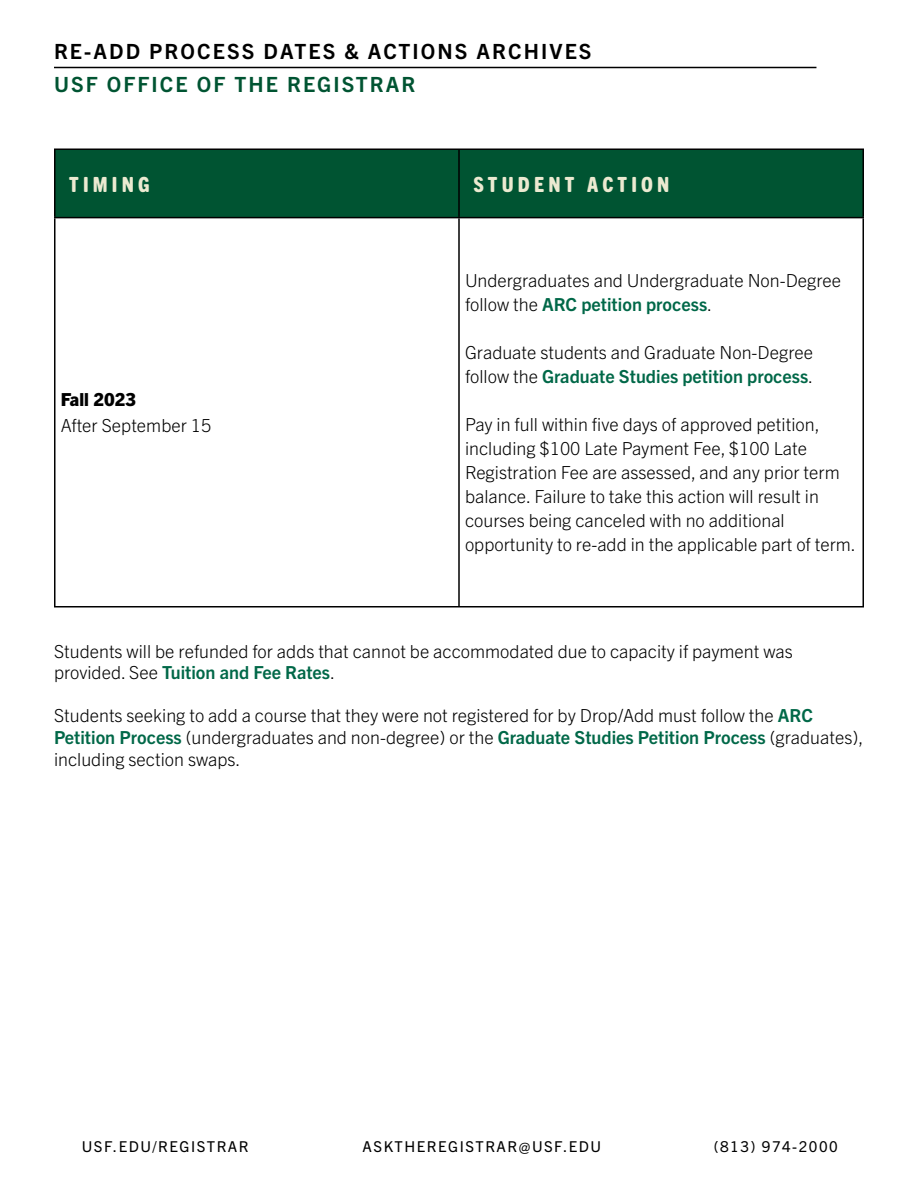
<style>
.page{position:relative;width:918px;height:1188px;background:#fff}
.page>*{position:absolute;margin:0;border:0;box-sizing:border-box;transform-origin:0 0}
.t1{font:700 21px "Trade Gothic Next LT Pro";letter-spacing:.1em;color:#000}
.t2{font:700 21px "Trade Gothic Next LT Pro";letter-spacing:.1em;color:#005432}
.t3{font:800 condensed 21px "Trade Gothic Next SR Pro";letter-spacing:.2em;color:#ecead1}
.t4{font:300 18px/24px "Trade Gothic Next LT Pro";color:#000}
.t5{font:800 18px "Trade Gothic Next LT Pro";color:#000}
.t6{font:15px "Trade Gothic Next LT Pro";letter-spacing:.1em;color:#000}
.s1{font-weight:700;color:#006848}
</style>
<div class="page">
<div style="left:56px;top:150px;width:806px;height:67px;background:#005432"></div>
<hr style="left:54px;top:148px;width:405px;height:2px;background:#000">
<hr style="left:54px;top:150px;width:2px;height:67px;background:#000">
<hr style="left:459px;top:148px;width:405px;height:2px;background:#000">
<hr style="left:458px;top:150px;width:2px;height:67px;background:#000">
<hr style="left:862px;top:150px;width:2px;height:67px;background:#000">
<hr style="left:54px;top:217px;width:405px;height:1px;background:#000">
<hr style="left:54px;top:218px;width:2px;height:388px;background:#000">
<hr style="left:459px;top:217px;width:405px;height:1px;background:#000">
<hr style="left:458px;top:218px;width:2px;height:388px;background:#000">
<hr style="left:862px;top:218px;width:2px;height:388px;background:#000">
<hr style="left:54px;top:606px;width:405px;height:2px;background:#000">
<hr style="left:459px;top:606px;width:405px;height:2px;background:#000">
<hr style="left:54px;top:67px;width:762px;height:1px;background:#000">
<p class="t1" style="left:54px;top:36px;width:539px">RE-ADD PROCESS DATES &amp; ACTIONS ARCHIVES</p>
<p class="t2" style="left:54px;top:69px;width:363px">USF OFFICE OF THE REGISTRAR</p>
<p class="t3" style="left:69px;top:170px;width:82px">TIMING</p>
<p class="t3" style="left:473px;top:170px;width:198px">STUDENT ACTION</p>
<p class="t5" style="left:61px;top:387px;width:77px">Fall 2023</p>
<p class="t4" style="left:61px;top:412px;width:152px">After September 15</p>
<p class="t4" style="left:465px;top:267px;width:378px">Undergraduates and Undergraduate Non-Degree follow the <span class="s1">ARC petition process</span>.</p>
<p class="t4" style="left:465px;top:339px;width:350px">Graduate students and Graduate Non-Degree follow the <span class="s1">Graduate Studies petition process</span>.</p>
<p class="t4" style="left:465px;top:411px;width:392px">Pay in full within five days of approved petition, including $100 Late Payment Fee, $100 Late Registration Fee are assessed, and any prior term balance. Failure to take this action will result in courses being canceled with no additional opportunity to re-add in the applicable part of term.</p>
<p class="t4" style="left:54px;top:639px;width:740px;line-height:21.6px">Students will be refunded for adds that cannot be accommodated due to capacity if payment was provided. See <span class="s1">Tuition and Fee Rates</span>.</p>
<p class="t4" style="left:54px;top:704px;width:811px;line-height:21.6px">Students seeking to add a course that they were not registered for by Drop/Add must follow the <span class="s1">ARC<br>Petition Process</span> (undergraduates and non-degree) or the <span class="s1">Graduate Studies Petition Process</span> (graduates), including section swaps.</p>
<p class="t6" style="left:82px;top:1136px;width:168px">USF.EDU/REGISTRAR</p>
<p class="t6" style="left:363px;top:1136px;width:240px">ASKTHEREGISTRAR@USF.EDU</p>
<p class="t6" style="left:714px;top:1136px;width:126px">(813) 974-2000</p>
</div>
